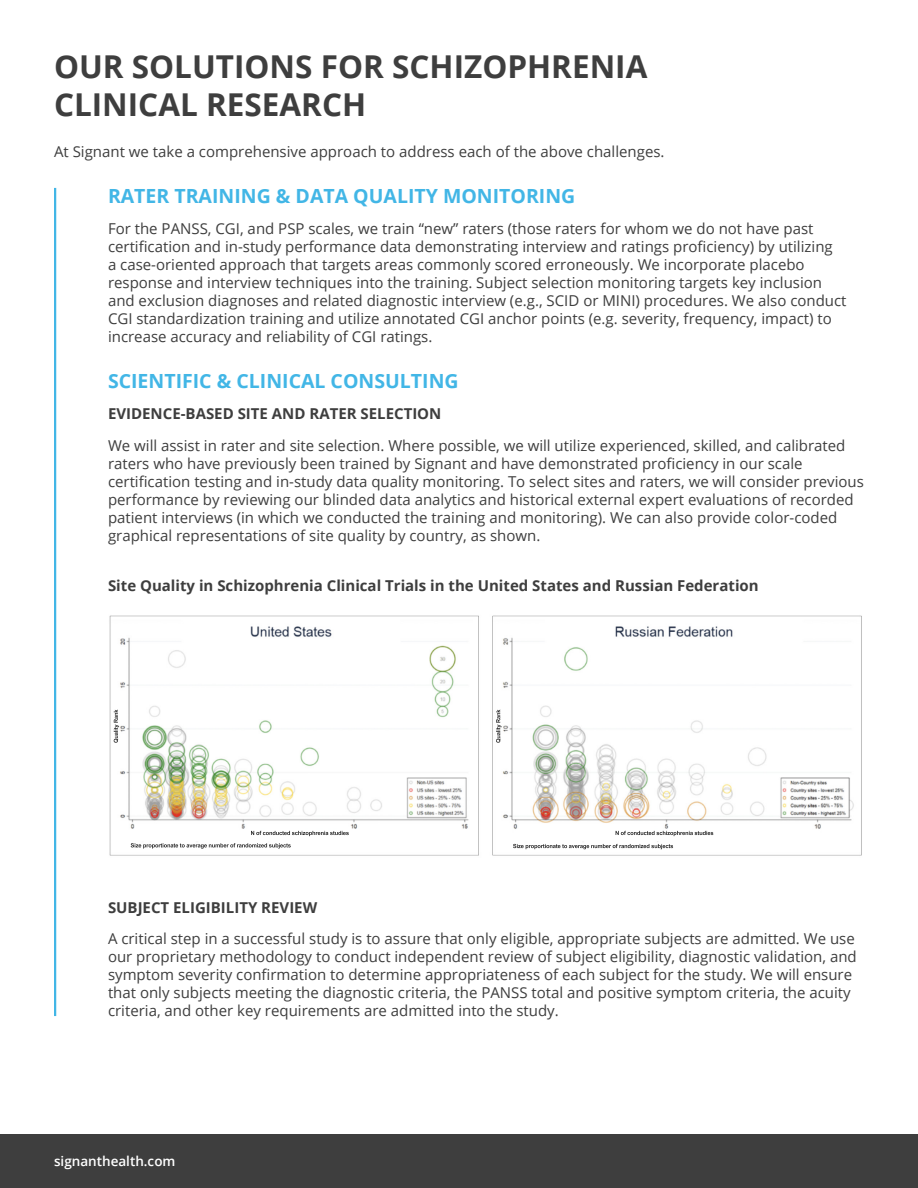
<style>
.page{position:relative;width:918px;height:1188px;background:#fff}
.page>*{position:absolute;margin:0;border:0;box-sizing:border-box;transform-origin:0 0}
.t1{font:700 31.5px/37.8px "Open Sans";color:#3e3e3e}
.t2{font:700 19.5px "Open Sans";color:#42b6e6}
.t3{font:15px/18px "Open Sans";color:#3e3e3e}
.t4{font:700 15px "Open Sans";color:#3e3e3e}
.t5{font:600 13.5px "Open Sans";color:#fff}
</style>
<div class="page">
<hr style="left:54px;top:188px;width:2px;height:828px;background:#42b6e6">
<div style="left:0;top:1134px;width:918px;height:54px;background:#3e3e3e"></div>
<img style="left:109px;top:615px;width:753px;height:241px">
<img style="left:131px;top:843px;width:92px;height:4px">
<img style="left:233px;top:843px;width:58px;height:4px">
<img style="left:251px;top:831px;width:92px;height:4px">
<svg style="left:343px;top:832px;width:6px;height:3px"></svg>
<img style="left:114px;top:710px;width:5px;height:25px">
<img style="left:513px;top:844px;width:93px;height:4px">
<img style="left:616px;top:844px;width:57px;height:4px">
<img style="left:616px;top:831px;width:91px;height:4px">
<svg style="left:708px;top:832px;width:5px;height:3px"></svg>
<img style="left:496px;top:710px;width:5px;height:25px">
<h1 class="t1" style="left:54px;top:47px;width:595px">OUR SOLUTIONS FOR SCHIZOPHRENIA<br>CLINICAL RESEARCH</h1>
<p class="t3" style="left:54px;top:142px;width:612px">At Signant we take a comprehensive approach to address each of the above challenges.</p>
<h2 class="t2" style="left:108px;top:182px;width:469px">RATER TRAINING &amp; DATA QUALITY MONITORING</h2>
<p class="t3" style="left:108px;top:220px;width:740px">For the PANSS, CGI, and PSP scales, we train “new” raters (those raters for whom we do not have past certification and in-study performance data demonstrating interview and ratings proficiency) by utilizing<br>a case-oriented approach that targets areas commonly scored erroneously. We incorporate placebo response and interview techniques into the training. Subject selection monitoring targets key inclusion and exclusion diagnoses and related diagnostic interview (e.g., SCID or MINI) procedures. We also conduct CGI standardization training and utilize annotated CGI anchor points (e.g. severity, frequency, impact) to increase accuracy and reliability of CGI ratings.</p>
<h2 class="t2" style="left:108px;top:367px;width:352px">SCIENTIFIC &amp; CLINICAL CONSULTING</h2>
<p class="t4" style="left:108px;top:403px;width:335px">EVIDENCE-BASED SITE AND RATER SELECTION</p>
<p class="t3" style="left:108px;top:436px;width:758px">We will assist in rater and site selection. Where possible, we will utilize experienced, skilled, and calibrated raters who have previously been trained by Signant and have demonstrated proficiency in our scale certification testing and in-study data quality monitoring. To select sites and raters, we will consider previous performance by reviewing our blinded data analytics and historical external expert evaluations of recorded patient interviews (in which we conducted the training and monitoring). We can also provide color-coded graphical representations of site quality by country, as shown.</p>
<p class="t4" style="left:108px;top:575px;width:652px">Site Quality in Schizophrenia Clinical Trials in the United States and Russian Federation</p>
<p class="t4" style="left:108px;top:897px;width:211px">SUBJECT ELIGIBILITY REVIEW</p>
<p class="t3" style="left:108px;top:929px;width:750px">A critical step in a successful study is to assure that only eligible, appropriate subjects are admitted. We use our proprietary methodology to conduct independent review of subject eligibility, diagnostic validation, and symptom severity confirmation to determine appropriateness of each subject for the study. We will ensure that only subjects meeting the diagnostic criteria, the PANSS total and positive symptom criteria, the acuity criteria, and other key requirements are admitted into the study.</p>
<p class="t5" style="left:54px;top:1152px;width:123px">signanthealth.com</p>
</div>
